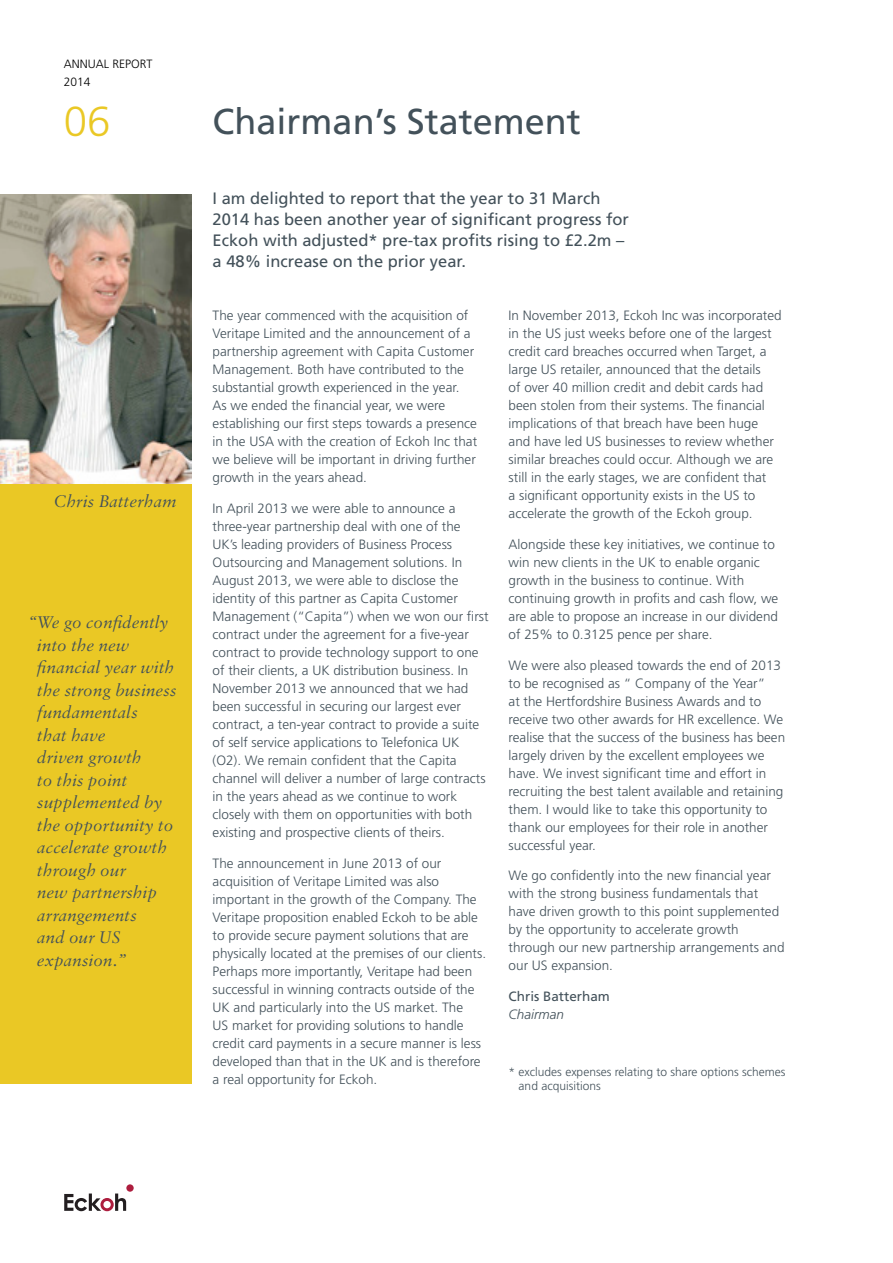
<style>
.page{position:relative;width:893px;height:1263px;background:#fff}
.page>*{position:absolute;margin:0;border:0;box-sizing:border-box;transform-origin:0 0}
.t1{font:300 42px "Frutiger";color:#eac825}
.t2{font:36px "Frutiger";color:#43515a}
.t3{font:italic 18px/22.5px "Sabon";color:#43515a}
.t4{font:16.5px/21px "Frutiger";color:#43515a}
.t5{font:300 13.5px/18px "Frutiger";color:#43515a}
.t6{font:13.5px "Frutiger";color:#43515a}
.t7{font:italic 300 13.5px "Frutiger";color:#43515a}
.t8{font:300 12px/13.5px "Frutiger";color:#43515a}
.t9{font:300 12px/18px "Frutiger";color:#000}
</style>
<div class="page">
<div style="left:0;top:484px;width:191px;height:599px;background:#eac825"></div>
<img style="left:0;top:195px;width:191px;height:289px">
<svg style="left:64px;top:1193px;width:62px;height:18px"></svg>
<div style="left:126px;top:1184px;width:8px;height:8px;background:#ad1d3e;border-radius:50%"></div>
<p class="t9" style="left:64px;top:55px;width:90px">ANNUAL REPORT<br>2014</p>
<h1 class="t1" style="left:64px;top:98px;width:48px">06</h1>
<h3 class="t3" style="left:54px;top:489px;width:124px">Chris Batterham</h3>
<p class="t3" style="left:37px;top:611px;width:141px;text-indent:-9px">“We go confidently into the new financial year with the strong business fundamentals<br>that have<br>driven growth<br>to this point supplemented by the opportunity to accelerate growth through our<br>new partnership arrangements<br>and our US expansion.”</p>
<h2 class="t2" style="left:213px;top:101px;width:370px">Chairman’s Statement</h2>
<p class="t4" style="left:213px;top:188px;width:418px">I am delighted to report that the year to 31 March 2014 has been another year of significant progress for Eckoh with adjusted* pre-tax profits rising to £2.2m – a 48% increase on the prior year.</p>
<p class="t5" style="left:213px;top:306px;width:266px">The year commenced with the acquisition of Veritape Limited and the announcement of a partnership agreement with Capita Customer Management. Both have contributed to the substantial growth experienced in the year.<br>As we ended the financial year, we were establishing our first steps towards a presence in the USA with the creation of Eckoh Inc that we believe will be important in driving further growth in the years ahead.</p>
<p class="t5" style="left:213px;top:499px;width:278px">In April 2013 we were able to announce a three-year partnership deal with one of the UK’s leading providers of Business Process Outsourcing and Management solutions. In August 2013, we were able to disclose the identity of this partner as Capita Customer Management (“Capita”) when we won our first contract under the agreement for a five-year contract to provide technology support to one of their clients, a UK distribution business. In November 2013 we announced that we had been successful in securing our largest ever contract, a ten-year contract to provide a suite of self service applications to Telefonica UK (O2). We remain confident that the Capita channel will deliver a number of large contracts in the years ahead as we continue to work closely with them on opportunities with both existing and prospective clients of theirs.</p>
<p class="t5" style="left:213px;top:854px;width:275px">The announcement in June 2013 of our acquisition of Veritape Limited was also important in the growth of the Company. The Veritape proposition enabled Eckoh to be able to provide secure payment solutions that are physically located at the premises of our clients.<br>Perhaps more importantly, Veritape had been successful in winning contracts outside of the UK and particularly into the US market. The<br>US market for providing solutions to handle credit card payments in a secure manner is less developed than that in the UK and is therefore a real opportunity for Eckoh.</p>
<p class="t5" style="left:509px;top:306px;width:275px">In November 2013, Eckoh Inc was incorporated in the US just weeks before one of the largest credit card breaches occurred when Target, a large US retailer, announced that the details<br>of over 40 million credit and debit cards had been stolen from their systems. The financial implications of that breach have been huge and have led US businesses to review whether similar breaches could occur. Although we are still in the early stages, we are confident that<br>a significant opportunity exists in the US to accelerate the growth of the Eckoh group.</p>
<p class="t5" style="left:509px;top:535px;width:271px">Alongside these key initiatives, we continue to win new clients in the UK to enable organic growth in the business to continue. With continuing growth in profits and cash flow, we are able to propose an increase in our dividend of 25% to 0.3125 pence per share.</p>
<p class="t5" style="left:509px;top:656px;width:278px">We were also pleased towards the end of 2013 to be recognised as “ Company of the Year”<br>at the Hertfordshire Business Awards and to receive two other awards for HR excellence. We realise that the success of the business has been largely driven by the excellent employees we have. We invest significant time and effort in recruiting the best talent available and retaining them. I would like to take this opportunity to thank our employees for their role in another successful year.</p>
<p class="t5" style="left:509px;top:866px;width:277px">We go confidently into the new financial year with the strong business fundamentals that have driven growth to this point supplemented by the opportunity to accelerate growth through our new partnership arrangements and our US expansion.</p>
<p class="t6" style="left:509px;top:988px;width:103px">Chris Batterham</p>
<p class="t7" style="left:509px;top:1007px;width:57px">Chairman</p>
<p class="t8" style="left:519px;top:1065px;width:268px;text-indent:-10px">* excludes expenses relating to share options schemes and acquisitions</p>
</div>
